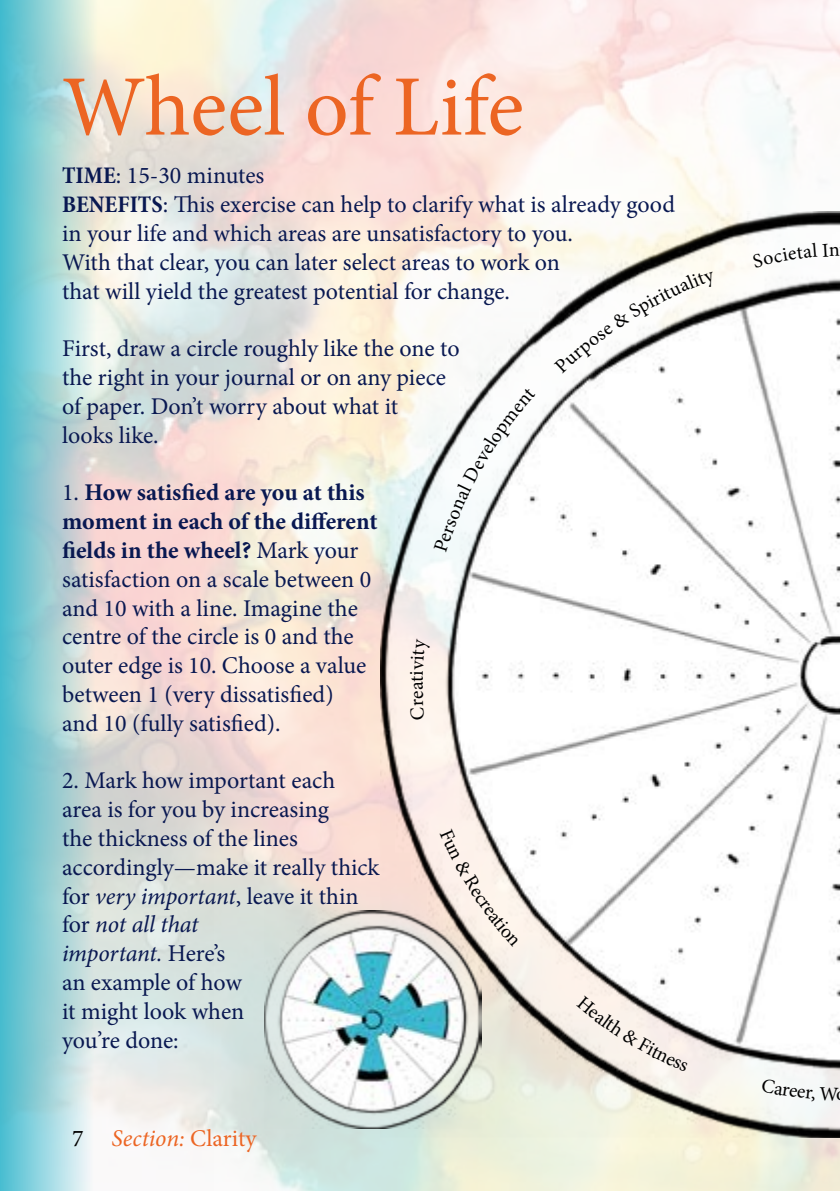
<style>
.page{position:relative;width:840px;height:1191px;background:#fff}
.page>*{position:absolute;margin:0;border:0;box-sizing:border-box;transform-origin:0 0}
.t1{font:86px "Minion Pro";letter-spacing:-.005em;color:#ec6523}
.t2{font:24px/28.8px "Minion Pro";color:#091851}
.t3{font:italic 24px "Minion Pro";letter-spacing:-.005em;color:#ec6523}
.t4{font:19.8px "Minion Pro";color:#000}
.s1{font-weight:700;font-stretch:condensed}
.s2{font-weight:700}
.s3{font-style:italic}
.s4{font-style:normal;color:#000}
.s5{font-style:normal}
</style>
<div class="page">
<img style="left:214px;top:0;width:625px;height:1191px">
<img style="left:380px;top:213px;width:459px;height:924px">
<svg style="left:0;top:0;width:214px;height:1191px;background:#c4dad9"></svg>
<img style="left:264px;top:910px;width:217px;height:219px">
<svg style="left:751px;top:243px;width:88px;height:25px"></svg>
<svg style="left:553px;top:271px;width:163px;height:102px"></svg>
<svg style="left:433px;top:387px;width:102px;height:165px"></svg>
<svg style="left:410px;top:691px;width:14px;height:29px"></svg>
<svg style="left:410px;top:639px;width:20px;height:42px"></svg>
<svg style="left:439px;top:828px;width:80px;height:119px;background:#e7ddd6"></svg>
<svg style="left:576px;top:996px;width:111px;height:76px;background:#e1dad5"></svg>
<svg style="left:761px;top:1078px;width:77px;height:23px"></svg>
<h1 class="t1" style="left:62px;top:49px;width:463px">Wheel of Life</h1>
<p class="t2" style="left:62px;top:161px;width:614px"><span class="s1">TIME</span>: 15-30 minutes<br><span class="s1">BENEFITS</span>: This exercise can help to clarify what is already good in your life and which areas are unsatisfactory to you.<br>With that clear, you can later select areas to work on<br>that will yield the greatest potential for change.</p>
<p class="t2" style="left:62px;top:334px;width:399px">First, draw a circle roughly like the one to the right in your journal or on any piece of paper. Don’t worry about what it<br>looks like.</p>
<p class="t2" style="left:62px;top:478px;width:317px">1. <span class="s2">How satisfied are you at this moment in each of the different fields in the wheel?</span> Mark your satisfaction on a scale between 0 and 10 with a line. Imagine the centre of the circle is 0 and the outer edge is 10. Choose a value between 1 (very dissatisfied)<br>and 10 (fully satisfied).</p>
<p class="t2" style="left:62px;top:766px;width:319px">2. Mark how important each area is for you by increasing<br>the thickness of the lines accordingly—make it really thick for <span class="s3">very important</span>, leave it thin for <span class="s3">not all that<br>important.</span> Here’s<br>an example of how<br>it might look when<br>you’re done:</p>
<p class="t3" style="left:72px;top:1122px;width:186px"><span class="s4">7</span> Section: <span class="s5">Clarity</span></p>
<p class="t4" style="left:403px;top:690px;width:10px;rotate:-90deg">a</p>
</div>
